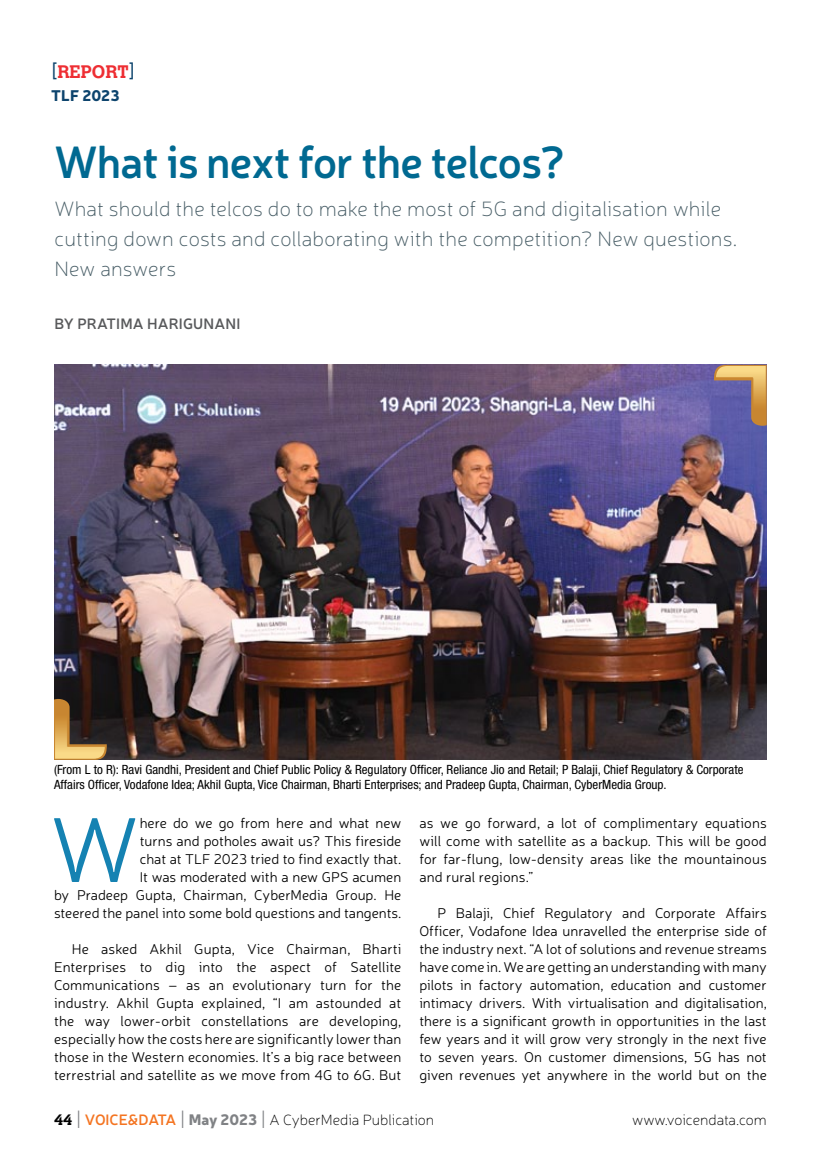
<style>
.page{position:relative;width:837px;height:1161px;background:#fff}
.page>*{position:absolute;margin:0;border:0;box-sizing:border-box;transform-origin:0 0}
.t1{font:300 92.7px "Neris";color:#1582b2}
.t2{font:600 45px "Neris";letter-spacing:-.02em;color:#006991}
.t3{font:100 21px/30px "Neris";letter-spacing:.01em;color:#465c65}
.t4{font:700 18px "Calvert MT Std";color:#ee2e33}
.t5{font:900 15.15px "Neris";color:#0d446d}
.t6{font:100 15px "Neris";color:#000}
.t7{font:600 15px "Neris";letter-spacing:.01em;color:#58595b}
.t8{font:300 14.25px/18px "Neris";color:#000;text-align:justify}
.t9{font:condensed 12.75px/15.3px "Helvetica Neue";color:#000}
.s1{font-weight:400;color:#0d446d}
.s2{font-family:"Calvert MT Std";font-weight:700}
.s3{font-size:25.5px;color:#808285}
.s4{font-weight:600;color:#f47421}
.s5{font-weight:900;color:#808285}
</style>
<div class="page">
<img style="left:54px;top:365px;width:713px;height:395px">
<svg style="left:54px;top:699px;width:53px;height:61px"></svg>
<img style="left:55px;top:700px;width:50px;height:59px">
<svg style="left:714px;top:365px;width:53px;height:61px"></svg>
<img style="left:716px;top:366px;width:50px;height:59px">
<p class="t4" style="left:51px;top:60px;width:86px"><span class="s1">[</span>REPORT<span class="s1">]</span></p>
<p class="t5" style="left:51px;top:84px;width:70px">TLF 2023</p>
<h2 class="t2" style="left:54px;top:131px;width:512px">What is next for the telcos?</h2>
<h3 class="t3" style="left:54px;top:193px;width:684px">What should the telcos do to make the most of 5G and digitalisation while cutting down costs and collaborating with the competition? New questions.<br>New answers</h3>
<p class="t7" style="left:54px;top:313px;width:185px">By Prati ma Harigunani</p>
<p class="t9" style="left:54px;top:762px;width:691px">(From L to R): Ravi Gandhi, President and Chief Public Policy &amp; Regulatory Officer, Reliance Jio and Retail; P Balaji, Chief Regulatory &amp; Corporate<br>Affairs Officer, Vodafone Idea; Akhil Gupta, Vice Chairman, Bharti Enterprises; and Pradeep Gupta, Chairman, CyberMedia Group.</p>
<p class="t8" style="left:54px;top:814px;width:349px;text-align:right">here do we go from here and what new<br>turns and potholes await us? This fireside<br>chat at TLF 2023 tried to find exactly that.<br>It was moderated with a new GPS acumen<br>by Pradeep Gupta, Chairman, CyberMedia Group. He steered the panel into some bold questions and tangents.</p>
<p class="t8" style="left:54px;top:940px;width:349px;text-indent:18px">He asked Akhil Gupta, Vice Chairman, Bharti Enterprises to dig into the aspect of Satellite Communications – as an evolutionary turn for the industry. Akhil Gupta explained, “I am astounded at the way lower-orbit constellations are developing, especially how the costs here are significantly lower than those in the Western economies. It’s a big race between terrestrial and satellite as we move from 4G to 6G. But</p>
<h1 class="t1" style="left:50px;top:791px;width:92px">W</h1>
<p class="t8" style="left:419px;top:814px;width:349px">as we go forward, a lot of complimentary equations will come with satellite as a backup. This will be good for far-flung, low-density areas like the mountainous and rural regions.”</p>
<p class="t8" style="left:419px;top:904px;width:349px;text-indent:18px">P Balaji, Chief Regulatory and Corporate Affairs Officer, Vodafone Idea unravelled the enterprise side of the industry next. “A lot of solutions and revenue streams have come in. We are getting an understanding with many pilots in factory automation, education and customer intimacy drivers. With virtualisation and digitalisation, there is a significant growth in opportunities in the last few years and it will grow very strongly in the next five to seven years. On customer dimensions, 5G has not given revenues yet anywhere in the world but on the</p>
<p class="t6" style="left:54px;top:1111px;width:382px"><span class="s2">44</span> <span class="s3">I</span> <span class="s4">VOICE&amp;DATA</span> <span class="s3">I</span> <span class="s5">May 2023</span> <span class="s3">I</span> A CyberMedia Publication</p>
<p class="t6" style="left:632px;top:1111px;width:136px">www.voicendata.com</p>
</div>
